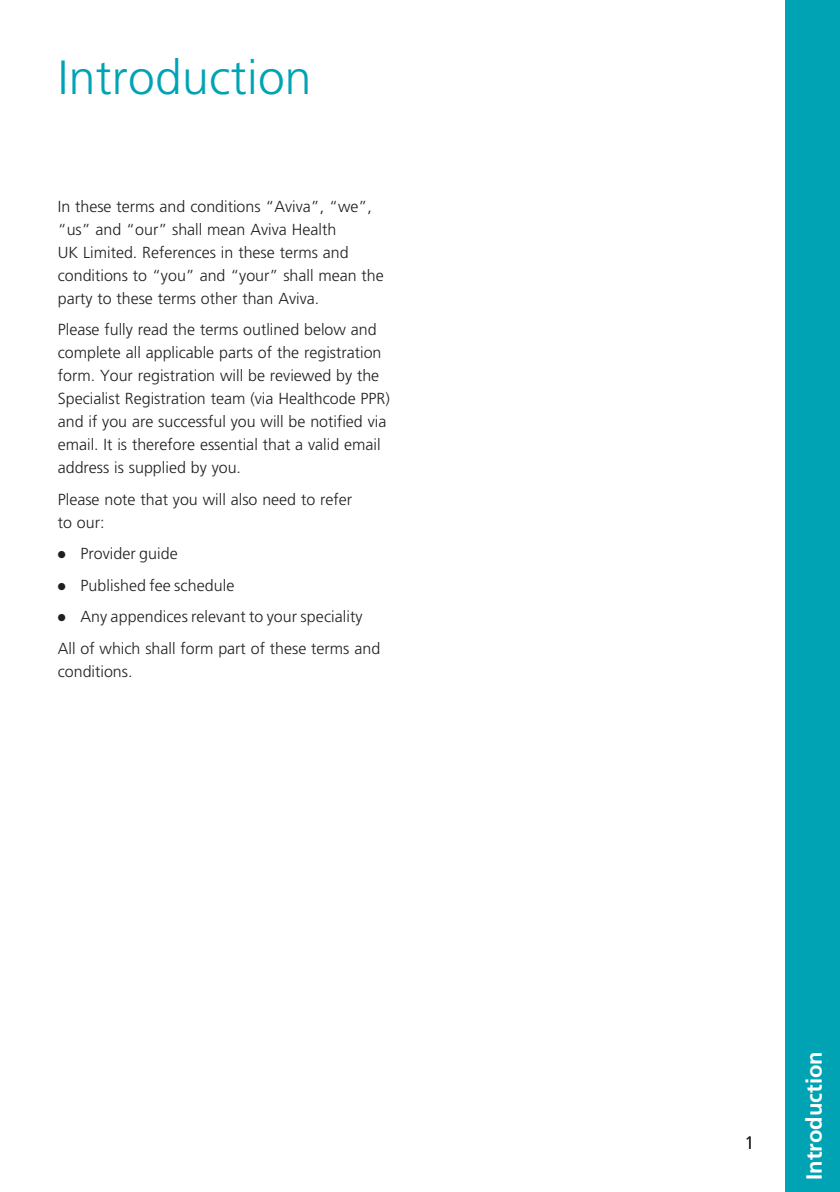
<style>
.page{position:relative;width:840px;height:1192px;background:#fff}
.page>*{position:absolute;margin:0;border:0;box-sizing:border-box;transform-origin:0 0}
.t1{font:300 48px "Frutiger LT Std";letter-spacing:.005em;color:#00a3b4}
.t2{font:700 22px "Frutiger LT Std";color:#fff}
.t3{font:300 18px "Frutiger LT Std";color:#231f20}
.t4{font:300 16px/23px "Frutiger LT Std";color:#231f20}
</style>
<div class="page">
<div style="left:785px;top:1px;width:55px;height:198px;background:#00a3b4"></div>
<div style="left:785px;top:199px;width:55px;height:199px;background:#00a3b4"></div>
<div style="left:785px;top:398px;width:55px;height:198px;background:#00a3b4"></div>
<div style="left:785px;top:596px;width:55px;height:198px;background:#00a3b4"></div>
<div style="left:785px;top:794px;width:55px;height:198px;background:#00a3b4"></div>
<div style="left:785px;top:993px;width:55px;height:198px;background:#00a3b4"></div>
<div style="left:785px;top:942px;width:55px;height:237px;background:#00a3b4"></div>
<h1 class="t1" style="left:58px;top:50px;width:255px">Introduction</h1>
<p class="t4" style="left:58px;top:195px;width:327px">In these terms and conditions “Aviva”, “we”, “us” and “our” shall mean Aviva Health<br>UK Limited. References in these terms and conditions to “you” and “your” shall mean the party to these terms other than Aviva.</p>
<p class="t4" style="left:58px;top:318px;width:334px">Please fully read the terms outlined below and complete all applicable parts of the registration form. Your registration will be reviewed by the Specialist Registration team (via Healthcode PPR) and if you are successful you will be notified via email. It is therefore essential that a valid email address is supplied by you.</p>
<p class="t4" style="left:58px;top:488px;width:296px">Please note that you will also need to refer to our:</p>
<p class="t4" style="left:58px;top:542px;width:122px">● Provider guide</p>
<p class="t4" style="left:58px;top:574px;width:178px">● Published fee schedule</p>
<p class="t4" style="left:58px;top:601px;width:324px;line-height:31.6px">● Any appendices relevant to your speciality<br>All of which shall form part of these terms and</p>
<p class="t4" style="left:58px;top:660px;width:76px">conditions.</p>
<p class="t3" style="left:744px;top:1132px;width:12px">1</p>
<h2 class="t2" style="left:801px;top:1179px;width:197px;rotate:-90deg">Cover and benefits</h2>
<h2 class="t2" style="left:801px;top:1179px;width:130px;rotate:-90deg">Introduction</h2>
</div>
